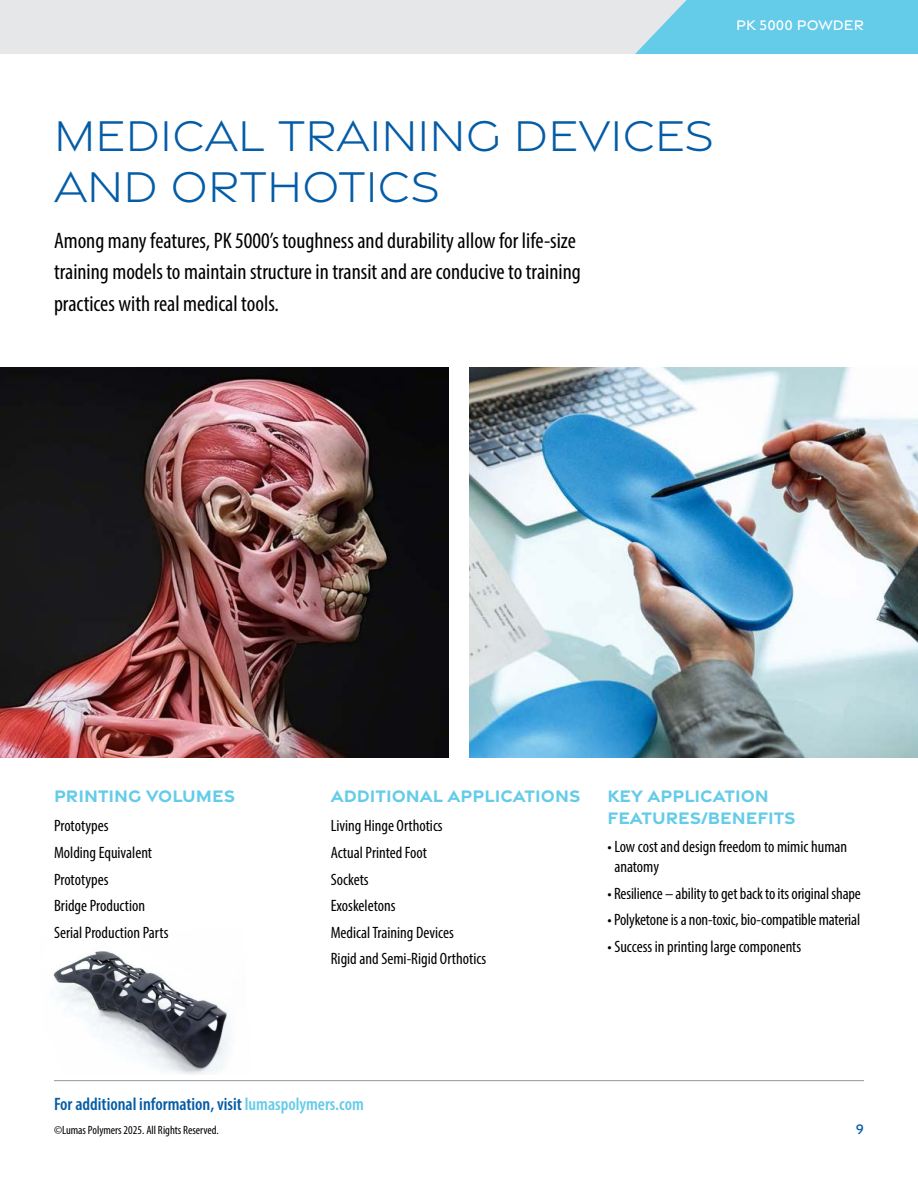
<style>
.page{position:relative;width:918px;height:1188px;background:#fff}
.page>*{position:absolute;margin:0;border:0;box-sizing:border-box;transform-origin:0 0}
.t1{font:300 46.5px/51px "Gravesend Sans";color:#045ca6}
.t2{font:condensed 22.5px/31.5px "Myriad Pro";color:#000}
.t3{font:700 18px/21.6px "Gravesend Sans";color:#64cbe8}
.t4{font:600 condensed 18px "Myriad Pro";color:#045ca6}
.t5{font:condensed 16.5px/26.5px "Myriad Pro";color:#000}
.t6{font:500 15px "Gravesend Sans";color:#fff}
.t7{font:500 15px "Gravesend Sans";color:#045ca6}
.t8{font:condensed 12px "Myriad Pro";color:#000}
.s1{color:#64cbe8}
</style>
<div class="page">
<img style="left:53px;top:951px;width:177px;height:123px">
<div style="left:0;top:0;width:712px;height:54px;background:#e6e7e8"></div>
<hr style="left:54px;top:1080px;width:810px;height:1px;background:#939598">
<svg style="left:635px;top:0;width:283px;height:54px;background:#6fcde8"></svg>
<img style="left:0;top:368px;width:449px;height:390px">
<img style="left:469px;top:368px;width:449px;height:390px">
<p class="t6" style="left:736px;top:16px;width:129px">PK 5000 POWDER</p>
<h1 class="t1" style="left:54px;top:109px;width:662px">MEDICAL TRAINING DEVICES<br>AND ORTHOTICS</h1>
<h2 class="t2" style="left:54px;top:224px;width:528px">Among many features, PK 5000’s toughness and durability allow for life-size training models to maintain structure in transit and are conducive to training practices with real medical tools.</h2>
<p class="t3" style="left:54px;top:785px;width:183px">PRINTING VOLUMES</p>
<p class="t3" style="left:331px;top:785px;width:251px">ADDITIONAL APPLICATIONS</p>
<p class="t3" style="left:608px;top:785px;width:190px">KEY APPLICATION<br>FEATURES/BENEFITS</p>
<p class="t5" style="left:54px;top:813px;width:116px">Prototypes<br>Molding Equivalent<br>Prototypes<br>Bridge Production<br>Serial Production Parts</p>
<p class="t5" style="left:331px;top:813px;width:157px">Living Hinge Orthotics<br>Actual Printed Foot<br>Sockets<br>Exoskeletons<br>Medical Training Devices<br>Rigid and Semi-Rigid Orthotics</p>
<p class="t5" style="left:614px;top:837px;width:234px;line-height:19.8px;text-indent:-7px">• Low cost and design freedom to mimic human anatomy</p>
<p class="t5" style="left:608px;top:880px;width:255px">• Resilience – ability to get back to its original shape</p>
<p class="t5" style="left:608px;top:906px;width:254px">• Polyketone is a non-toxic, bio-compatible material</p>
<p class="t5" style="left:608px;top:933px;width:195px">• Success in printing large components</p>
<p class="t4" style="left:54px;top:1093px;width:311px">For additional information, visit <span class="s1">lumaspolymers.com</span></p>
<p class="t8" style="left:54px;top:1122px;width:166px">©Lumas Polymers 2025. All Rights Reserved.</p>
<p class="t7" style="left:856px;top:1120px;width:10px">9</p>
</div>
